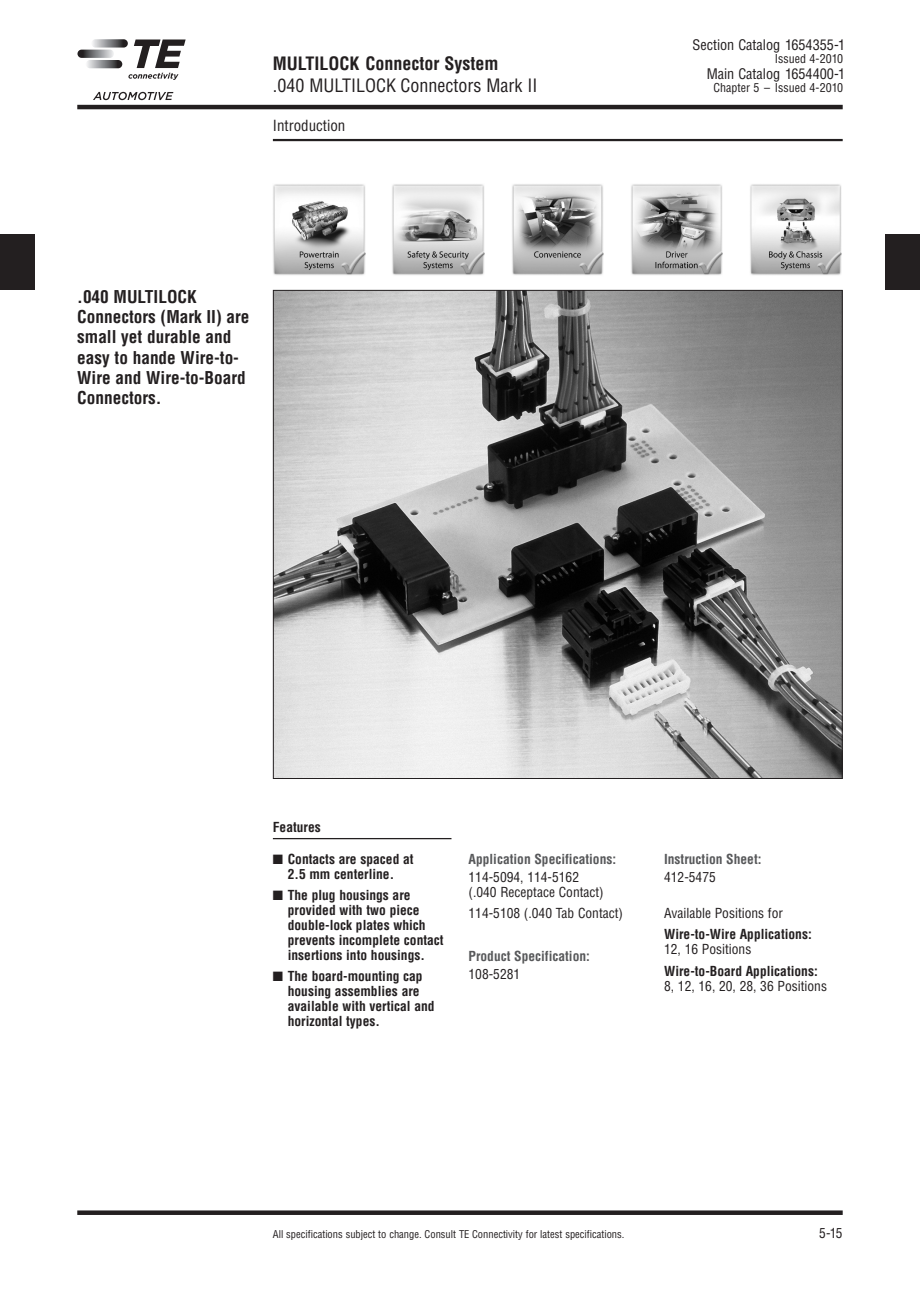
<style>
.page{position:relative;width:920px;height:1290px;background:#fff}
.page>*{position:absolute;margin:0;border:0;box-sizing:border-box;transform-origin:0 0}
.t1{font:condensed 18px "Helvetica";color:#231f20}
.t2{font:700 condensed 18px "Helvetica";color:#231f20}
.t3{font:700 condensed 17.25px/20.2px "Helvetica";color:#231f20}
.t4{font:condensed 15px "Helvetica";color:#231f20}
.t5{font:condensed 14.25px "Helvetica";color:#231f20}
.t6{font:700 condensed 13.5px/15px "Helvetica";color:#231f20}
.t7{font:condensed 13.5px/15px "Helvetica";color:#231f20}
.t8{font:700 condensed 13.5px "Helvetica";color:#57585a}
.t9{font:condensed 12px "Helvetica";color:#231f20}
.t10{font:condensed 10.5px "Helvetica";color:#231f20}
.s1{color:#fff}
</style>
<div class="page">
<hr style="left:273px;top:139px;width:570px;height:2px;background:#231f20">
<hr style="left:77px;top:105px;width:766px;height:4px;background:#231f20">
<div style="left:77px;top:1210px;width:766px;height:5px;background:#231f20"></div>
<div style="left:885px;top:235px;width:35px;height:55px;background:#231f20"></div>
<div style="left:0;top:235px;width:35px;height:55px;background:#231f20"></div>
<svg style="left:93px;top:92px;width:80px;height:8px"></svg>
<svg style="left:91px;top:39px;width:37px;height:9px"></svg>
<svg style="left:86px;top:60px;width:36px;height:8px"></svg>
<svg style="left:77px;top:50px;width:37px;height:8px"></svg>
<svg style="left:128px;top:40px;width:58px;height:40px"></svg>
<img style="left:273px;top:184px;width:93px;height:91px">
<img style="left:392px;top:184px;width:92px;height:91px">
<img style="left:512px;top:184px;width:91px;height:91px">
<img style="left:631px;top:184px;width:91px;height:91px">
<img style="left:750px;top:184px;width:91px;height:91px">
<img style="left:275px;top:292px;width:566px;height:485px">
<hr style="left:273px;top:838px;width:178px;height:1px;background:#231f20">
<h1 class="t2" style="left:273px;top:53px;width:227px">MULTILOCK Connector System</h1>
<h1 class="t1" style="left:273px;top:75px;width:266px">.040 MULTILOCK Connectors Mark II</h1>
<p class="t4" style="left:273px;top:117px;width:74px">Introduction</p>
<p class="t3" style="left:77px;top:287px;width:174px">.040 MULTILOCK<br>Connectors (Mark II) are small yet durable and easy to hande Wire-to-<br>Wire and Wire-to-Board<br>Connectors.</p>
<p class="t5" style="left:692px;top:36px;width:154px">Section Catalog 1654355-1</p>
<p class="t9" style="left:775px;top:52px;width:72px">Issued 4-2010<span class="s1">.</span></p>
<p class="t5" style="left:707px;top:66px;width:140px">Main Catalog 1654400-1</p>
<p class="t9" style="left:713px;top:81px;width:133px">Chapter 5 – Issued 4-2010<span class="s1">.</span></p>
<p class="t6" style="left:273px;top:819px;width:49px">Features</p>
<p class="t6" style="left:273px;top:851px;width:142px;text-align:center">■ Contacts are spaced at<br>2.5 mm centerline.</p>
<p class="t6" style="left:288px;top:888px;width:157px;text-indent:-15px">■ The plug housings are provided with two piece double-lock plates which prevents incomplete contact insertions into housings.</p>
<p class="t6" style="left:288px;top:969px;width:148px;text-indent:-15px">■ The board-mounting cap housing assemblies are available with vertical and horizontal types.</p>
<p class="t8" style="left:468px;top:851px;width:149px">Application Specifications:</p>
<p class="t7" style="left:468px;top:869px;width:137px">114-5094, 114-5162 (.040 Receptace Contact)</p>
<p class="t7" style="left:468px;top:906px;width:156px">114-5108 (.040 Tab Contact)</p>
<p class="t8" style="left:468px;top:948px;width:123px">Product Specification:</p>
<p class="t7" style="left:468px;top:966px;width:53px">108-5281</p>
<p class="t8" style="left:664px;top:851px;width:99px">Instruction Sheet:</p>
<p class="t7" style="left:664px;top:869px;width:53px">412-5475</p>
<p class="t7" style="left:664px;top:906px;width:120px">Available Positions for</p>
<p class="t6" style="left:664px;top:927px;width:149px">Wire-to-Wire Applications:</p>
<p class="t7" style="left:664px;top:942px;width:89px">12, 16 Positions</p>
<p class="t6" style="left:664px;top:963px;width:155px">Wire-to-Board Applications:</p>
<p class="t7" style="left:664px;top:978px;width:164px">8, 12, 16, 20, 28, 36 Positions</p>
<p class="t10" style="left:273px;top:1228px;width:353px">All specifications subject to change. Consult TE Connectivity for latest specifications.</p>
<p class="t7" style="left:819px;top:1225px;width:25px">5-15</p>
</div>
